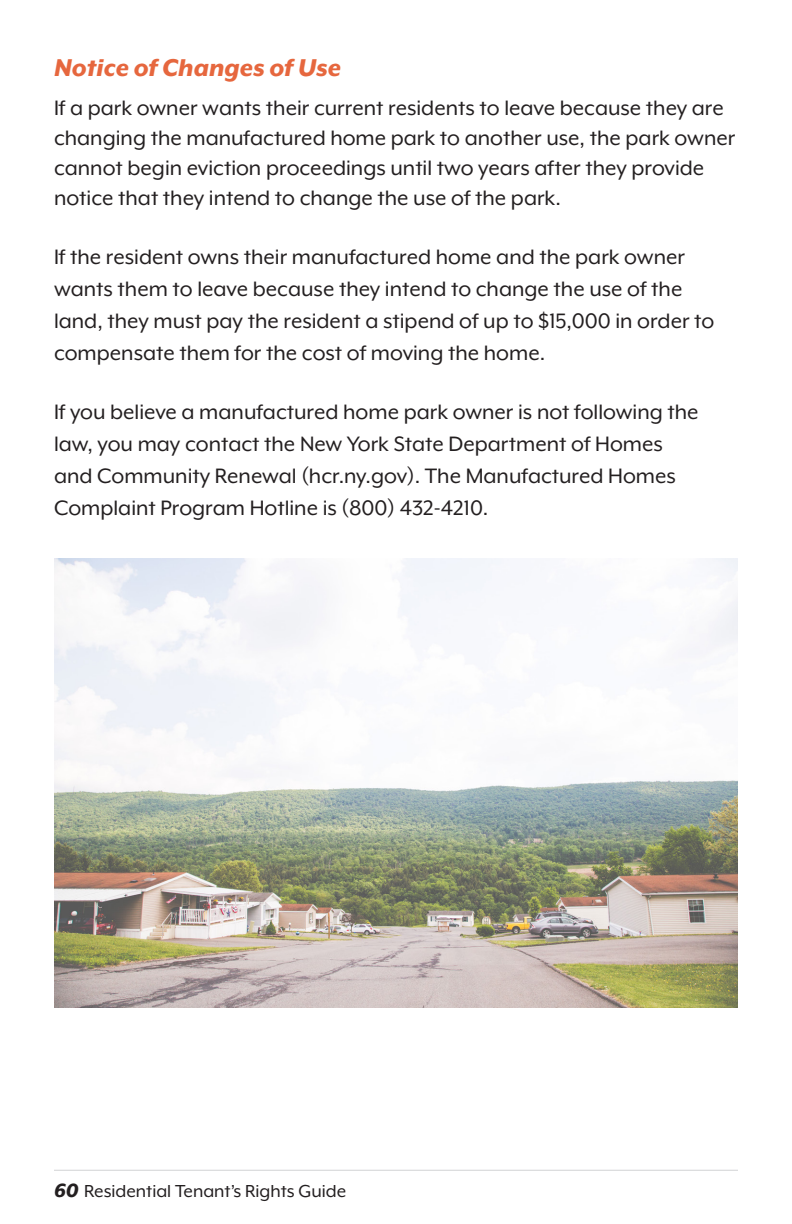
<style>
.page{position:relative;width:792px;height:1224px;background:#fff}
.page>*{position:absolute;margin:0;border:0;box-sizing:border-box;transform-origin:0 0}
.Body{font:italic 800 28px "Mr Eaves XL Mod OT";color:#e6673e}
.Body-2{font:24px/32px "Mr Eaves XL Mod OT";color:#231f20}
.First_Line_Paragraph{font:24px/30px "Mr Eaves XL Mod OT";color:#231f20}
.t1{font:20px "Mr Eaves XL Mod OT";color:#231f20}
.s1{font-weight:800;font-style:italic;font-size:22px}
</style>
<div class="page">
<hr style="left:54px;top:1170px;width:684px;height:1px;background:#d1d2d4">
<img style="left:54px;top:559px;width:684px;height:449px">
<p class="Body" style="left:54px;top:54px;width:289px">Notice of Changes of Use</p>
<p class="First_Line_Paragraph" style="left:54px;top:93px;width:683px">If a park owner wants their current residents to leave because they are changing the manufactured home park to another use, the park owner cannot begin eviction proceedings until two years after they provide notice that they intend to change the use of the park.</p>
<p class="Body-2" style="left:54px;top:241px;width:662px">If the resident owns their manufactured home and the park owner wants them to leave because they intend to change the use of the land, they must pay the resident a stipend of up to $15,000 in order to compensate them for the cost of moving the home.</p>
<p class="Body-2" style="left:54px;top:396px;width:646px">If you believe a manufactured home park owner is not following the law, you may contact the New York State Department of Homes and Community Renewal (hcr.ny.gov). The Manufactured Homes Complaint Program Hotline is (800) 432-4210.</p>
<p class="t1" style="left:54px;top:1181px;width:294px"><span class="s1">60</span> Residential Tenant’s Rights Guide</p>
</div>
